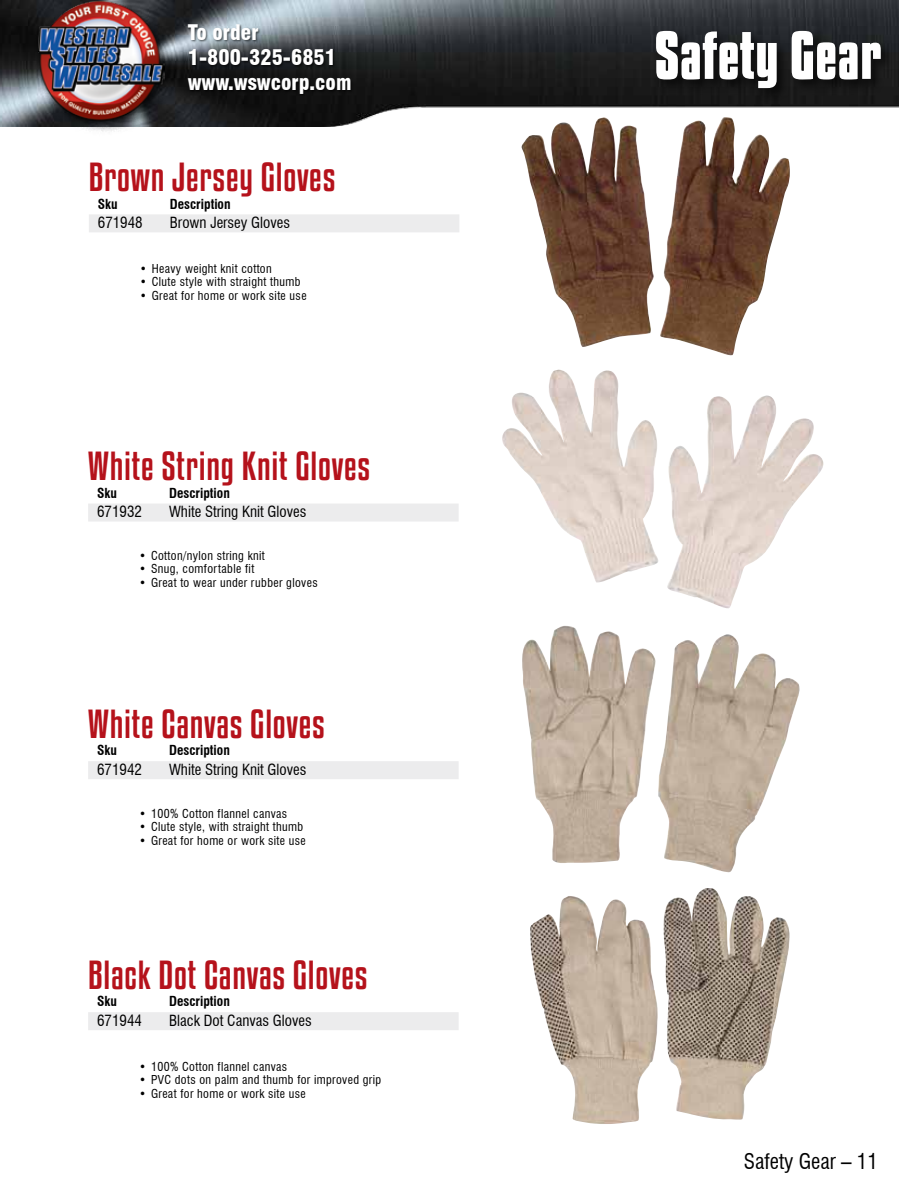
<style>
.page{position:relative;width:918px;height:1188px;background:#fff}
.page>*{position:absolute;margin:0;border:0;box-sizing:border-box;transform-origin:0 0}
.t1{font:700 60px "Kenyan Coffee Rg";color:#fff}
.t2{font:36px "Kenyan Coffee Rg";letter-spacing:.02em;color:#b5121b}
.t3{font:900 condensed 21px/25.2px "Swiss 721 BT";color:#fff}
.t4{font:condensed 21px "Swiss 721 BT";color:#000}
.t5{font:condensed 15px "Swiss 721 BT";color:#000}
.t6{font:700 condensed 13.5px "Swiss 721 BT";color:#000}
.t7{font:condensed 12px "Swiss 721 BT";letter-spacing:.03em;color:#000}
</style>
<div class="page">
<img style="left:0;top:0;width:899px;height:126px">
<div style="left:654px;top:28px;width:240px;height:73px;background:#000;opacity:.6"></div>
<div style="left:187px;top:24px;width:166px;height:72px;background:#000;opacity:.6"></div>
<div style="left:35px;top:0;width:142px;height:137px;background:#000;opacity:.6"></div>
<img style="left:38px;top:0;width:126px;height:126px">
<div style="left:88px;top:504px;width:371px;height:18px;background:#ececed"></div>
<img style="left:502px;top:369px;width:322px;height:240px">
<div style="left:88px;top:761px;width:371px;height:18px;background:#ececed"></div>
<img style="left:522px;top:626px;width:278px;height:247px">
<div style="left:89px;top:214px;width:370px;height:18px;background:#ececed"></div>
<img style="left:521px;top:117px;width:270px;height:239px">
<img style="left:530px;top:888px;width:260px;height:236px">
<div style="left:88px;top:1012px;width:371px;height:18px;background:#ececed"></div>
<h3 class="t3" style="left:188px;top:20px;width:165px">To order<br>1-800-325-6851 www.wswcorp.com</h3>
<h2 class="t2" style="left:89px;top:155px;width:248px">Brown Jersey Gloves</h2>
<p class="t6" style="left:98px;top:196px;width:21px">Sku</p>
<p class="t6" style="left:170px;top:196px;width:62px">Description</p>
<p class="t5" style="left:98px;top:214px;width:46px">671948</p>
<p class="t5" style="left:170px;top:214px;width:122px">Brown Jersey Gloves</p>
<p class="t7" style="left:140px;top:261px;width:134px">• Heavy weight knit cotton</p>
<p class="t7" style="left:140px;top:275px;width:162px">• Clute style with straight thumb</p>
<p class="t7" style="left:140px;top:288px;width:168px">• Great for home or work site use</p>
<h2 class="t2" style="left:88px;top:444px;width:284px">White String Knit Gloves</h2>
<p class="t6" style="left:97px;top:485px;width:21px">Sku</p>
<p class="t6" style="left:169px;top:485px;width:62px">Description</p>
<p class="t5" style="left:97px;top:503px;width:46px">671932</p>
<p class="t5" style="left:169px;top:503px;width:139px">White String Knit Gloves</p>
<p class="t7" style="left:139px;top:548px;width:127px">• Cotton/nylon string knit</p>
<p class="t7" style="left:139px;top:562px;width:117px">• Snug, comfortable fit</p>
<p class="t7" style="left:139px;top:575px;width:180px">• Great to wear under rubber gloves</p>
<h2 class="t2" style="left:88px;top:702px;width:238px">White Canvas Gloves</h2>
<p class="t6" style="left:97px;top:742px;width:21px">Sku</p>
<p class="t6" style="left:169px;top:742px;width:62px">Description</p>
<p class="t5" style="left:97px;top:760px;width:46px">671942</p>
<p class="t5" style="left:169px;top:760px;width:139px">White String Knit Gloves</p>
<p class="t7" style="left:139px;top:806px;width:150px">• 100% Cotton flannel canvas</p>
<p class="t7" style="left:139px;top:819px;width:166px">• Clute style, with straight thumb</p>
<p class="t7" style="left:139px;top:833px;width:168px">• Great for home or work site use</p>
<h2 class="t2" style="left:88px;top:953px;width:281px">Black Dot Canvas Gloves</h2>
<p class="t6" style="left:97px;top:993px;width:21px">Sku</p>
<p class="t6" style="left:169px;top:993px;width:62px">Description</p>
<p class="t5" style="left:97px;top:1011px;width:46px">671944</p>
<p class="t5" style="left:169px;top:1011px;width:144px">Black Dot Canvas Gloves</p>
<p class="t7" style="left:139px;top:1059px;width:150px">• 100% Cotton flannel canvas</p>
<p class="t7" style="left:139px;top:1073px;width:244px">• PVC dots on palm and thumb for improved grip</p>
<p class="t7" style="left:139px;top:1086px;width:168px">• Great for home or work site use</p>
<h1 class="t1" style="left:654px;top:19px;width:228px">Safety Gear</h1>
<h3 class="t4" style="left:744px;top:1149px;width:136px">Safety Gear – 11</h3>
</div>
